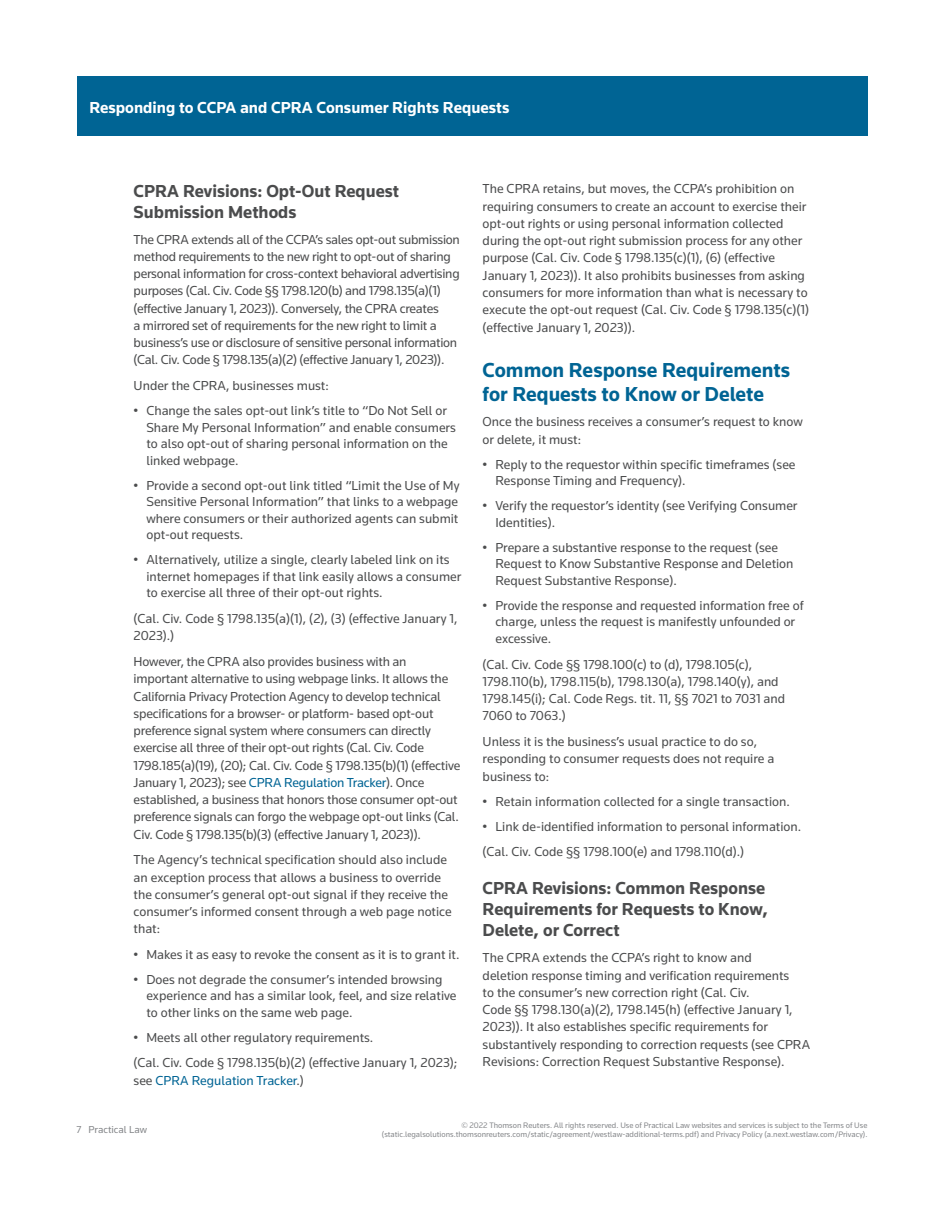
<style>
.page{position:relative;width:944px;height:1214px;background:#fff}
.page>*{position:absolute;margin:0;border:0;box-sizing:border-box;transform-origin:0 0}
.t1{font:700 21px/24px "Knowledge";color:#006494}
.t2{font:700 18px/21px "Knowledge";color:#4b4c4d}
.t3{font:700 16.5px "Knowledge";color:#fff}
.t4{font:13.5px/17.2px "Knowledge";color:#4b4c4d}
.t5{font:13.5px/17.2px "Knowledge";letter-spacing:-.02em;color:#4b4c4d}
.t6{font:13.5px "Knowledge";color:#006494}
.t7{font:10.5px "Knowledge";color:#86888b}
.t8{font:8.25px/9.8px "Knowledge";color:#86888b;text-align:right}
.s1{color:#006494}
.s2{color:#4b4c4d}
</style>
<div class="page">
<div style="left:77px;top:77px;width:790px;height:59px;background:#006494"></div>
<p class="t3" style="left:89px;top:97px;width:421px">Responding to CCPA and CPRA Consumer Rights Requests</p>
<h2 class="t2" style="left:134px;top:180px;width:267px">CPRA Revisions: Opt-Out Request<br>Submission Methods</h2>
<p class="t5" style="left:134px;top:230px;width:328px">The CPRA extends all of the CCPA’s sales opt-out submission method requirements to the new right to opt-out of sharing personal information for cross-context behavioral advertising purposes (Cal. Civ. Code §§ 1798.120(b) and 1798.135(a)(1) (effective January 1, 2023)). Conversely, the CPRA creates<br>a mirrored set of requirements for the new right to limit a business’s use or disclosure of sensitive personal information (Cal. Civ. Code § 1798.135(a)(2) (effective January 1, 2023)).</p>
<p class="t4" style="left:134px;top:377px;width:197px">Under the CPRA, businesses must:</p>
<p class="t4" style="left:146px;top:402px;width:311px;line-height:16.5px;text-indent:-13px">• Change the sales opt-out link’s title to “Do Not Sell or Share My Personal Information” and enable consumers to also opt-out of sharing personal information on the linked webpage.</p>
<p class="t4" style="left:146px;top:477px;width:314px;line-height:16.5px;text-align:justify;text-indent:-13px">• Provide a second opt-out link titled “Limit the Use of My Sensitive Personal Information” that links to a webpage where consumers or their authorized agents can submit opt-out requests.</p>
<p class="t4" style="left:146px;top:551px;width:316px;line-height:16.5px;text-indent:-13px">• Alternatively, utilize a single, clearly labeled link on its internet homepages if that link easily allows a consumer to exercise all three of their opt-out rights.</p>
<p class="t4" style="left:134px;top:609px;width:325px">(Cal. Civ. Code § 1798.135(a)(1), (2), (3) (effective January 1,<br>2023).)</p>
<p class="t4" style="left:134px;top:652px;width:328px">However, the CPRA also provides business with an important alternative to using webpage links. It allows the California Privacy Protection Agency to develop technical specifications for a browser- or platform- based opt-out preference signal system where consumers can directly exercise all three of their opt-out rights (Cal. Civ. Code 1798.185(a)(19), (20); Cal. Civ. Code § 1798.135(b)(1) (effective January 1, 2023); see <span class="s1">CPRA Regulation Tracker</span>). Once established, a business that honors those consumer opt-out preference signals can forgo the webpage opt-out links (Cal.<br>Civ. Code § 1798.135(b)(3) (effective January 1, 2023)).</p>
<p class="t4" style="left:134px;top:851px;width:319px">The Agency’s technical specification should also include an exception process that allows a business to override the consumer’s general opt-out signal if they receive the consumer’s informed consent through a web page notice that:</p>
<p class="t4" style="left:134px;top:945px;width:327px">• Makes it as easy to revoke the consent as it is to grant it.</p>
<p class="t4" style="left:146px;top:970px;width:312px;line-height:16.5px;text-indent:-13px">• Does not degrade the consumer’s intended browsing experience and has a similar look, feel, and size relative to other links on the same web page.</p>
<p class="t4" style="left:134px;top:1023px;width:325px;line-height:25.8px">• Meets all other regulatory requirements.<br>(Cal. Civ. Code § 1798.135(b)(2) (effective January 1, 2023);</p>
<p class="t6" style="left:134px;top:1071px;width:172px"><span class="s2">see</span> CPRA Regulation Tracker<span class="s2">.)</span></p>
<p class="t4" style="left:482px;top:180px;width:328px">The CPRA retains, but moves, the CCPA’s prohibition on requiring consumers to create an account to exercise their opt-out rights or using personal information collected during the opt-out right submission process for any other purpose (Cal. Civ. Code § 1798.135(c)(1), (6) (effective January 1, 2023)). It also prohibits businesses from asking consumers for more information than what is necessary to execute the opt-out request (Cal. Civ. Code § 1798.135(c)(1) (effective January 1, 2023)).</p>
<h1 class="t1" style="left:482px;top:357px;width:309px">Common Response Requirements for Requests to Know or Delete</h1>
<p class="t4" style="left:482px;top:413px;width:322px">Once the business receives a consumer’s request to know or delete, it must:</p>
<p class="t4" style="left:495px;top:456px;width:301px;line-height:16.5px;text-indent:-13px">• Reply to the requestor within specific timeframes (see<br>Response Timing and Frequency).</p>
<p class="t4" style="left:495px;top:497px;width:303px;line-height:16.5px;text-indent:-13px">• Verify the requestor’s identity (see Verifying Consumer<br>Identities).</p>
<p class="t4" style="left:495px;top:539px;width:299px;line-height:16.5px;text-indent:-13px">• Prepare a substantive response to the request (see<br>Request to Know Substantive Response and Deletion<br>Request Substantive Response).</p>
<p class="t4" style="left:495px;top:597px;width:310px;line-height:16.5px;text-indent:-13px">• Provide the response and requested information free of charge, unless the request is manifestly unfounded or excessive.</p>
<p class="t4" style="left:482px;top:655px;width:304px">(Cal. Civ. Code §§ 1798.100(c) to (d), 1798.105(c), 1798.110(b), 1798.115(b), 1798.130(a), 1798.140(y), and 1798.145(i); Cal. Code Regs. tit. 11, §§ 7021 to 7031 and 7060 to 7063.)</p>
<p class="t4" style="left:482px;top:732px;width:293px">Unless it is the business’s usual practice to do so, responding to consumer requests does not require a business to:</p>
<p class="t4" style="left:482px;top:792px;width:309px">• Retain information collected for a single transaction.</p>
<p class="t4" style="left:482px;top:813px;width:320px;line-height:25.8px">• Link de-identified information to personal information. (Cal. Civ. Code §§ 1798.100(e) and 1798.110(d).)</p>
<h2 class="t2" style="left:482px;top:877px;width:287px">CPRA Revisions: Common Response<br>Requirements for Requests to Know,<br>Delete, or Correct</h2>
<p class="t4" style="left:482px;top:949px;width:329px">The CPRA extends the CCPA’s right to know and<br>deletion response timing and verification requirements<br>to the consumer’s new correction right (Cal. Civ.<br>Code §§ 1798.130(a)(2), 1798.145(h) (effective January 1, 2023)). It also establishes specific requirements for substantively responding to correction requests (see CPRA Revisions: Correction Request Substantive Response).</p>
<p class="t7" style="left:77px;top:1123px;width:72px">7 Practical Law</p>
<p class="t8" style="left:382px;top:1119px;width:487px">© 2022 Thomson Reuters. All rights reserved. Use of Practical Law websites and services is subject to the Terms of Use (static.legalsolutions.thomsonreuters.com/static/agreement/westlaw-additional-terms.pdf) and Privacy Policy (a.next.westlaw.com/Privacy).</p>
</div>
